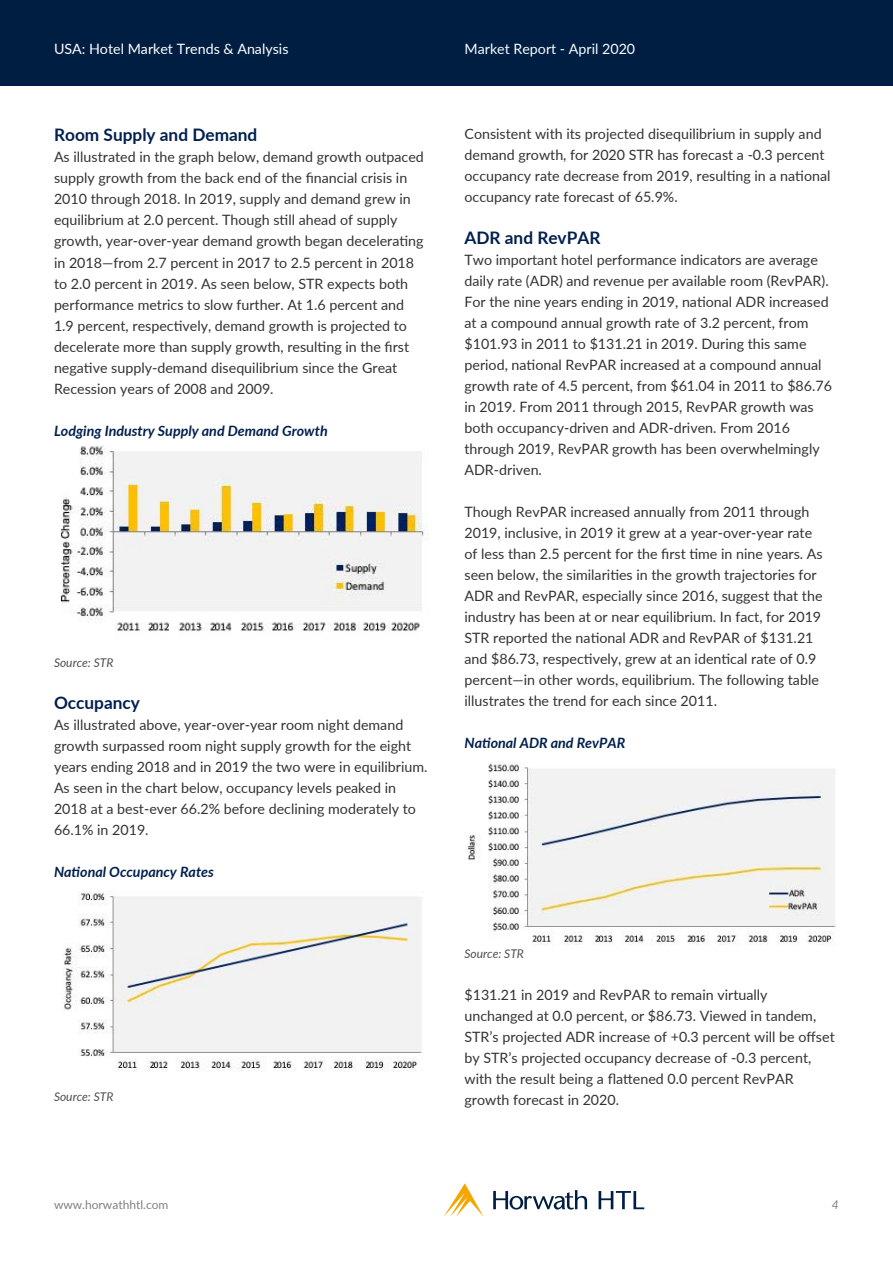
<style>
.page{position:relative;width:893px;height:1263px;background:#fff}
.page>*{position:absolute;margin:0;border:0;box-sizing:border-box;transform-origin:0 0}
.t1{font:700 17.25px "Lato";color:#00204e}
.t2{font:14.25px/21px "Lato";color:#333}
.t3{font:italic 700 14.25px "Lato";color:#00204e}
.t4{font:14.25px "Lato";color:#fff}
.t5{font:14.25px "Lato";color:#f7fcff}
.t6{font:italic 12px "Lato";color:#4d4d4d}
.t7{font:12px "Lato";color:#808080}
.t8{font:italic 12px "Lato";color:#808080}
</style>
<div class="page">
<div style="left:0;top:0;width:893px;height:85px;background:#001e42"></div>
<img style="left:60px;top:445px;width:366px;height:187px">
<img style="left:63px;top:891px;width:360px;height:181px">
<svg style="left:445px;top:1183px;width:38px;height:32px"></svg>
<svg style="left:493px;top:1190px;width:94px;height:19px"></svg>
<svg style="left:599px;top:1191px;width:45px;height:18px"></svg>
<img style="left:466px;top:763px;width:370px;height:182px">
<p class="t4" style="left:54px;top:39px;width:236px">USA: Hotel Market Trends &amp; Analysis</p>
<p class="t5" style="left:464px;top:39px;width:172px">Market Report - April 2020</p>
<p class="t1" style="left:54px;top:122px;width:205px">Room Supply and Demand</p>
<p class="t2" style="left:54px;top:146px;width:371px">As illustrated in the graph below, demand growth outpaced supply growth from the back end of the financial crisis in 2010 through 2018. In 2019, supply and demand grew in equilibrium at 2.0 percent. Though still ahead of supply growth, year-over-year demand growth began decelerating in 2018—from 2.7 percent in 2017 to 2.5 percent in 2018 to 2.0 percent in 2019. As seen below, STR expects both performance metrics to slow further. At 1.6 percent and 1.9 percent, respectively, demand growth is projected to decelerate more than supply growth, resulting in the first negative supply-demand disequilibrium since the Great Recession years of 2008 and 2009.</p>
<p class="t3" style="left:54px;top:420px;width:275px">Lodging Industry Supply and Demand Growth</p>
<p class="t6" style="left:54px;top:654px;width:61px">Source: STR</p>
<p class="t1" style="left:54px;top:689px;width:87px">Occupancy</p>
<p class="t2" style="left:54px;top:713px;width:375px">As illustrated above, year-over-year room night demand growth surpassed room night supply growth for the eight years ending 2018 and in 2019 the two were in equilibrium.<br>As seen in the chart below, occupancy levels peaked in 2018 at a best-ever 66.2% before declining moderately to 66.1% in 2019.</p>
<p class="t3" style="left:54px;top:861px;width:161px">National Occupancy Rates</p>
<p class="t6" style="left:54px;top:1088px;width:61px">Source: STR</p>
<p class="t2" style="left:464px;top:123px;width:367px">Consistent with its projected disequilibrium in supply and demand growth, for 2020 STR has forecast a -0.3 percent occupancy rate decrease from 2019, resulting in a national occupancy rate forecast of 65.9%.</p>
<p class="t1" style="left:464px;top:225px;width:137px">ADR and RevPAR</p>
<p class="t2" style="left:464px;top:249px;width:369px">Two important hotel performance indicators are average daily rate (ADR) and revenue per available room (RevPAR).<br>For the nine years ending in 2019, national ADR increased at a compound annual growth rate of 3.2 percent, from $101.93 in 2011 to $131.21 in 2019. During this same period, national RevPAR increased at a compound annual growth rate of 4.5 percent, from $61.04 in 2011 to $86.76 in 2019. From 2011 through 2015, RevPAR growth was both occupancy-driven and ADR-driven. From 2016 through 2019, RevPAR growth has been overwhelmingly ADR-driven.</p>
<p class="t2" style="left:464px;top:501px;width:360px">Though RevPAR increased annually from 2011 through 2019, inclusive, in 2019 it grew at a year-over-year rate of less than 2.5 percent for the first time in nine years. As seen below, the similarities in the growth trajectories for ADR and RevPAR, especially since 2016, suggest that the industry has been at or near equilibrium. In fact, for 2019<br>STR reported the national ADR and RevPAR of $131.21 and $86.73, respectively, grew at an identical rate of 0.9 percent—in other words, equilibrium. The following table illustrates the trend for each since 2011.</p>
<p class="t3" style="left:464px;top:732px;width:162px">National ADR and RevPAR</p>
<p class="t6" style="left:464px;top:945px;width:61px">Source: STR</p>
<p class="t2" style="left:464px;top:984px;width:372px">$131.21 in 2019 and RevPAR to remain virtually unchanged at 0.0 percent, or $86.73. Viewed in tandem, STR’s projected ADR increase of +0.3 percent will be offset by STR’s projected occupancy decrease of -0.3 percent, with the result being a flattened 0.0 percent RevPAR growth forecast in 2020.</p>
<p class="t7" style="left:54px;top:1196px;width:116px">www.horwathhtl.com</p>
<p class="t8" style="left:832px;top:1196px;width:8px">4</p>
</div>
